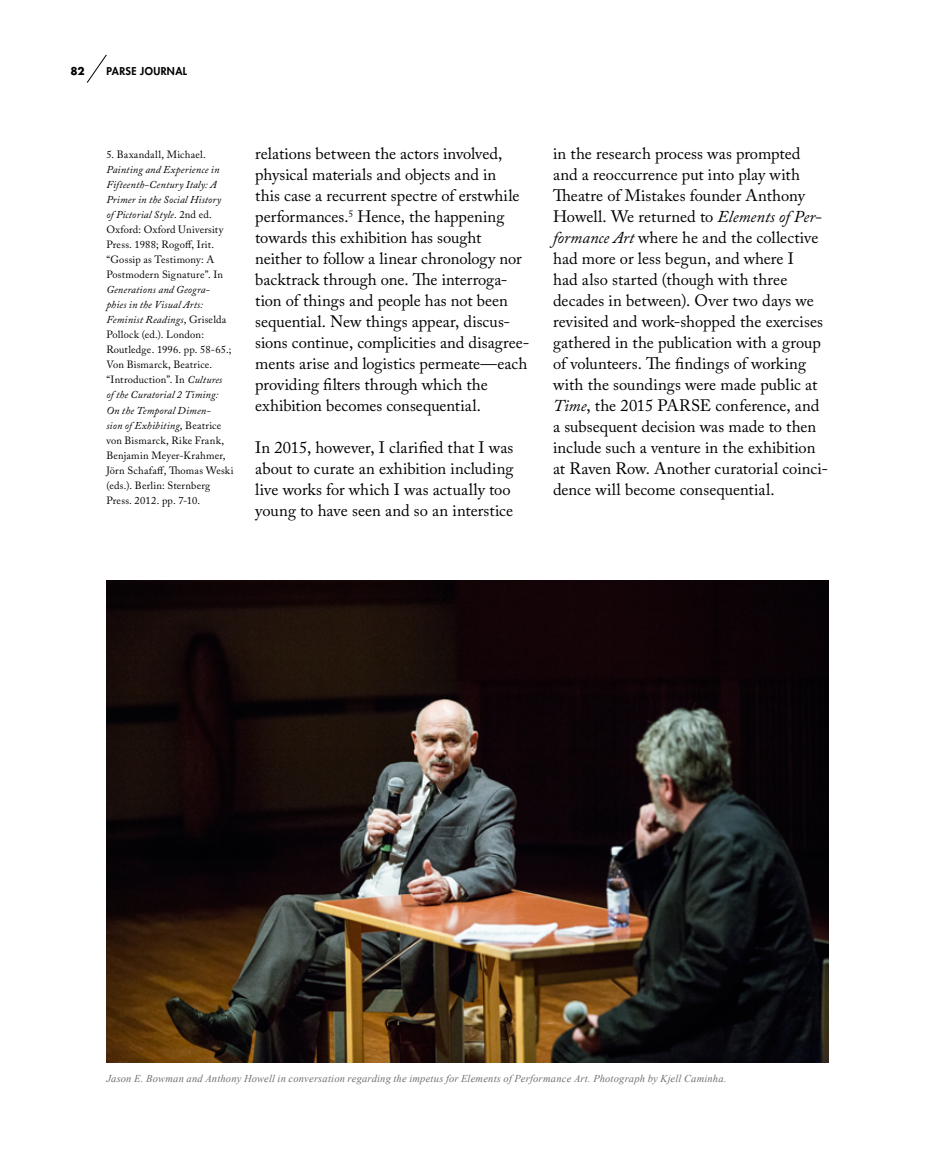
<style>
.page{position:relative;width:936px;height:1170px;background:#fff}
.page>*{position:absolute;margin:0;border:0;box-sizing:border-box;transform-origin:0 0}
.t1{font:16.5px/21px "Adobe Caslon Pro";color:#000}
.t2{font:10.5px/15px "Adobe Caslon Pro";letter-spacing:.02em;color:#000}
.t3{font:italic 10.5px "Times New Roman";letter-spacing:.015em;color:#706f6f}
.t4{font:800 10.5px "Futura Std";letter-spacing:.04em;color:#000}
.t5{font:700 10.5px "Futura Std";color:#000}
.s1{font-style:italic}
</style>
<div class="page">
<svg style="left:87px;top:54px;width:20px;height:29px"></svg>
<img style="left:106px;top:580px;width:722px;height:482px">
<p class="t5" style="left:70px;top:64px;width:16px">82</p>
<p class="t4" style="left:106px;top:64px;width:82px">PARSE JOURNAL</p>
<p class="t2" style="left:106px;top:147px;width:101px">5. Baxandall, Michael.</p>
<p class="t2" style="left:106px;top:162px;width:119px"><span class="s1">Painting and Experience in<br>Fifteenth-Century Italy: A<br>Primer in the Social History of Pictorial Style</span>. 2nd ed.<br>Oxford: Oxford University<br>Press. 1988; Rogoff, Irit. “Gossip as Testimony: A<br>Postmodern Signature”. In</p>
<p class="t2" style="left:106px;top:282px;width:129px"><span class="s1">Generations and Geogra-<br>phies in the Visual Arts:<br>Feminist Readings</span>, Griselda<br>Pollock (ed.). London:<br>Routledge. 1996. pp. 58-65.;<br>Von Bismarck, Beatrice. “Introduction”. In <span class="s1">Cultures<br>of the Curatorial 2 Timing:<br>On the Temporal Dimen-<br>sion of Exhibiting</span>, Beatrice von Bismarck, Rike Frank,<br>Benjamin Meyer-Krahmer,<br>Jörn Schafaff, Thomas Weski (eds.). Berlin: Sternberg<br>Press. 2012. pp. 7-10.</p>
<p class="t1" style="left:255px;top:143px;width:275px">relations between the actors involved, physical materials and objects and in<br>this case a recurrent spectre of erstwhile performances.<sup>5</sup> Hence, the happening towards this exhibition has sought neither to follow a linear chronology nor backtrack through one. The interroga&shy;tion of things and people has not been sequential. New things appear, discus&shy;sions continue, complicities and disagree&shy;ments arise and logistics permeate—each providing filters through which the exhibition becomes consequential.</p>
<p class="t1" style="left:255px;top:437px;width:260px">In 2015, however, I clarified that I was about to curate an exhibition including live works for which I was actually too young to have seen and so an interstice</p>
<p class="t1" style="left:553px;top:143px;width:276px">in the research process was prompted and a reoccurrence put into play with Theatre of Mistakes founder Anthony Howell. We returned to <span class="s1">Elements of Per&shy;formance Art</span> where he and the collective had more or less begun, and where I<br>had also started (though with three decades in between). Over two days we revisited and work-shopped the exercises gathered in the publication with a group of volunteers. The findings of working with the soundings were made public at <span class="s1">Time</span>, the 2015 PARSE conference, and a subsequent decision was made to then include such a venture in the exhibition at Raven Row. Another curatorial coinci&shy;dence will become consequential.</p>
<p class="t3" style="left:106px;top:1072px;width:621px">Jason E. Bowman and Anthony Howell in conversation regarding the impetus for Elements of Performance Art. Photograph by Kjell Caminha.</p>
</div>
